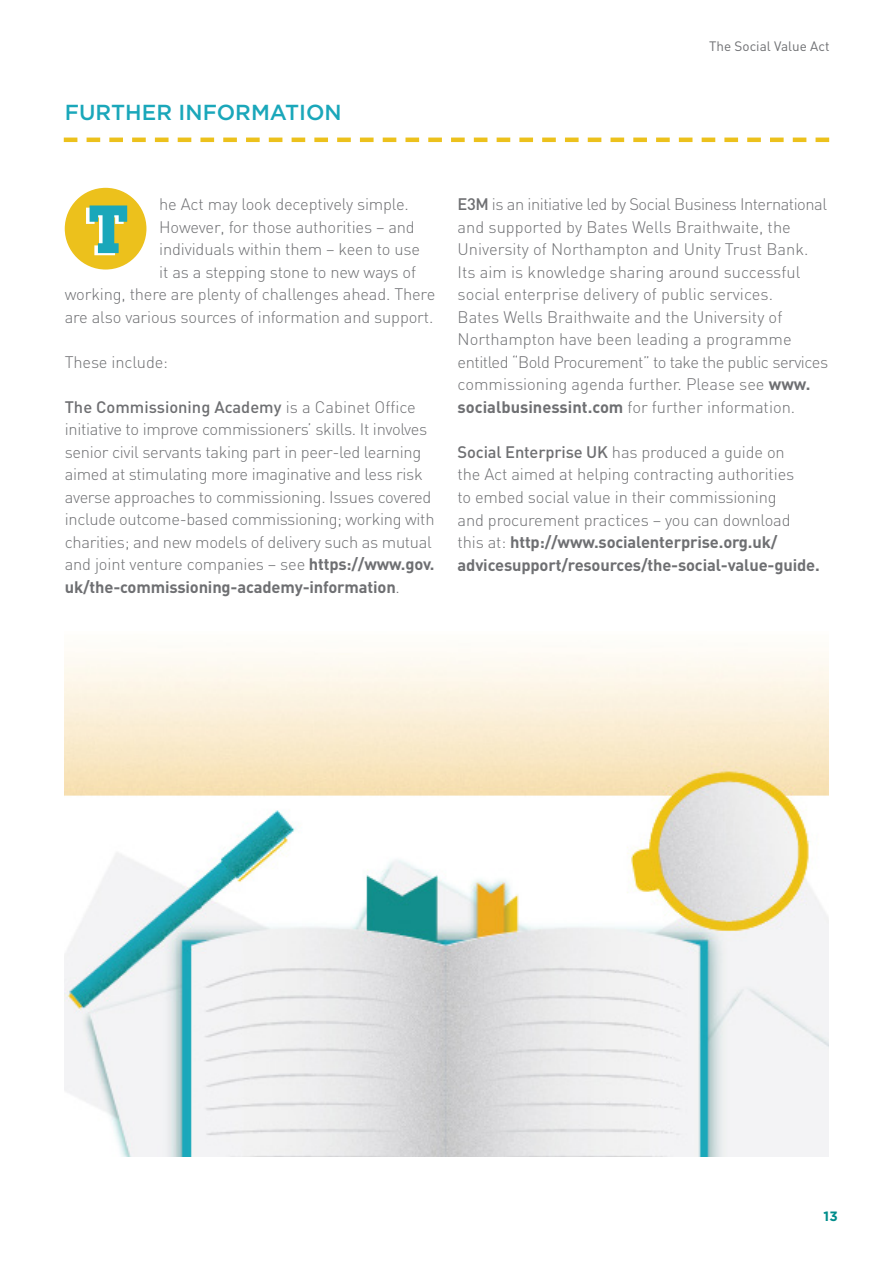
<style>
.page{position:relative;width:893px;height:1263px;background:#fff}
.page>*{position:absolute;margin:0;border:0;box-sizing:border-box;transform-origin:0 0}
.t1{font:700 66.9px "Lubalin Graph IT Cby BT";color:#fff}
.t2{font:500 21.75px "Gotham";color:#1aa7ba}
.t3{font:300 16.5px/22.5px "DIN";letter-spacing:-.01em;color:#6e6f72}
.t4{font:13.5px "DIN";color:#6e6f72}
.t5{font:700 13.5px "Gotham";color:#008d8b}
.s1{font-weight:500}
.s2{font-weight:700}
</style>
<div class="page">
<svg style="left:64px;top:138px;width:765px;height:4px"></svg>
<img style="left:65px;top:653px;width:763px;height:504px">
<div style="left:65px;top:188px;width:81px;height:82px;background:#ecc11c;border-radius:50%"></div>
<h2 class="t2" style="left:65px;top:100px;width:47px">FURTHER</h2>
<h2 class="t2" style="left:179px;top:100px;width:56px">INFORMAT</h2>
<h2 class="t2" style="left:299px;top:100px;width:44px">ION</h2>
<p class="t4" style="left:709px;top:38px;width:122px">The Social Value Act</p>
<p class="t3" style="left:159px;top:193px;width:251px">he Act may look deceptively simple.</p>
<p class="t3" style="left:159px;top:215px;width:257px">However, for those authorities – and</p>
<p class="t3" style="left:159px;top:238px;width:262px">individuals within them – keen to use</p>
<p class="t3" style="left:159px;top:260px;width:258px">it as a stepping stone to new ways of</p>
<p class="t3" style="left:65px;top:283px;width:372px">working, there are plenty of challenges ahead. There</p>
<p class="t3" style="left:65px;top:305px;width:370px">are also various sources of information and support.</p>
<p class="t3" style="left:65px;top:350px;width:105px">These include:</p>
<p class="t3" style="left:65px;top:395px;width:371px"><span class="s1">The Commissioning Academy</span> is a Cabinet Office initiative to improve commissioners’ skills. It involves senior civil servants taking part in peer-led learning aimed at stimulating more imaginative and less risk averse approaches to commissioning. Issues covered include outcome-based commissioning; working with charities; and new models of delivery such as mutual and joint venture companies – see <span class="s2">https://www.gov. uk/the-commissioning-academy-information</span>.</p>
<h1 class="t1" style="left:84px;top:191px;width:44px">T</h1>
<p class="t3" style="left:458px;top:193px;width:372px"><span class="s1">E3M</span> is an initiative led by Social Business International and supported by Bates Wells Braithwaite, the University of Northampton and Unity Trust Bank.<br>Its aim is knowledge sharing around successful social enterprise delivery of public services.<br>Bates Wells Braithwaite and the University of Northampton have been leading a programme entitled “Bold Procurement” to take the public services commissioning agenda further. Please see <span class="s2">www. socialbusinessint.com</span> for further information.</p>
<p class="t3" style="left:458px;top:441px;width:364px"><span class="s1">Social Enterprise UK</span> has produced a guide on<br>the Act aimed at helping contracting authorities<br>to embed social value in their commissioning<br>and procurement practices – you can download this at: <span class="s2">http://www.socialenterprise.org.uk/ advicesupport/resources/the-social-value-guide.</span></p>
<p class="t5" style="left:824px;top:1208px;width:16px">13</p>
</div>
